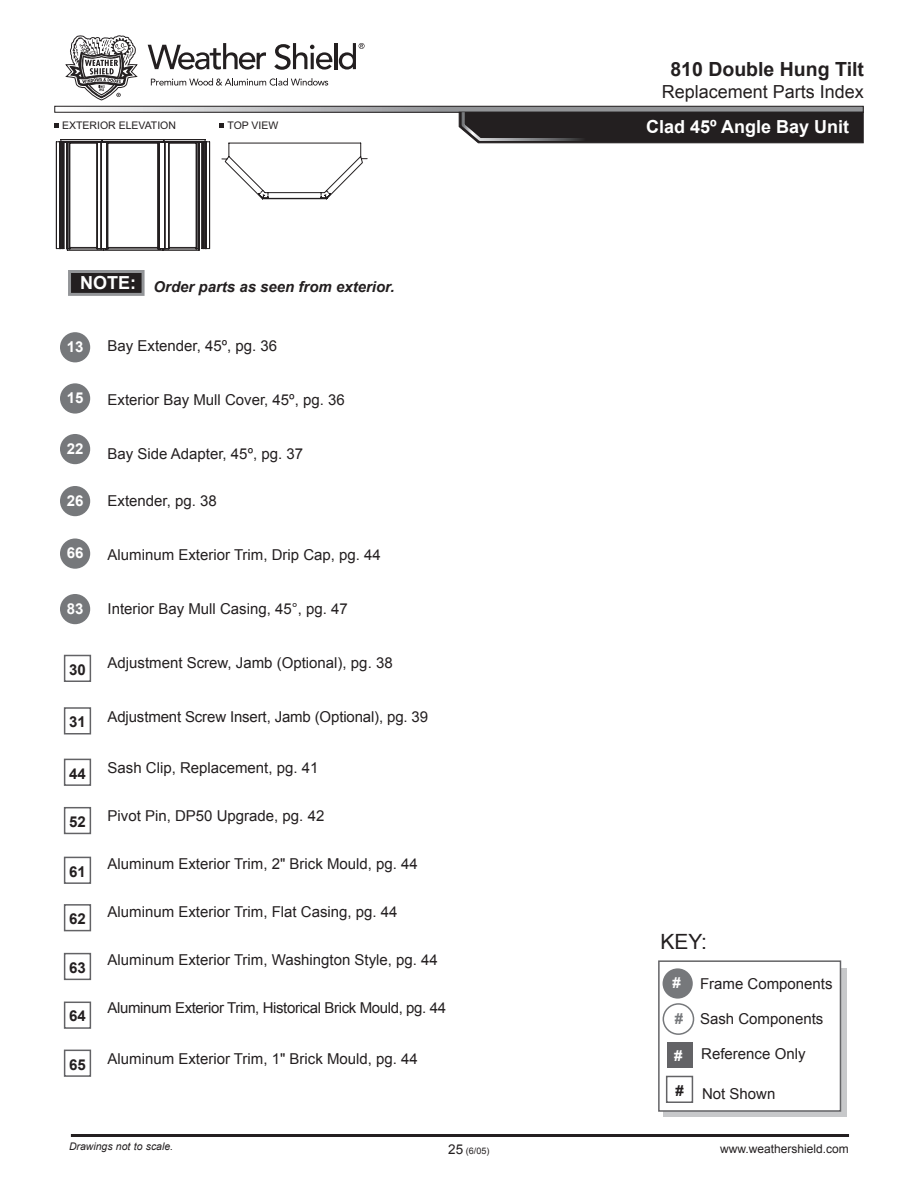
<style>
.page{position:relative;width:918px;height:1188px;background:#fff}
.page>*{position:absolute;margin:0;border:0;box-sizing:border-box;transform-origin:0 0}
.t1{font:21px "Arial";color:#231f20}
.t2{font:700 19.5px "Arial";color:#231f20}
.t3{font:18px "Arial";color:#231f20}
.t4{font:700 18px "Arial";color:#fff}
.t5{font:15px "Arial";color:#231f20}
.t6{font:15px "Arial";letter-spacing:-.025em;color:#231f20}
.t7{font:italic 700 15px "Arial";color:#231f20}
.t8{font:700 15px "Arial";color:#231f20}
.t9{font:700 15px "Arial";color:#fff}
.t10{font:700 15px "Arial";color:#76787b}
.t11{font:12px "Arial";color:#231f20}
.t12{font:10.5px "Arial";color:#231f20}
.t13{font:italic 10.5px "Arial";color:#231f20}
.t14{font:9px "Arial";color:#231f20}
.s1{font-size:13.5px}
</style>
<div class="page">
<hr style="left:71px;top:1134px;width:778px;height:3px;background:#231f20">
<svg style="left:148px;top:43px;width:118px;height:27px"></svg>
<svg style="left:274px;top:43px;width:58px;height:27px"></svg>
<hr style="left:334px;top:43px;width:3px;height:26px;background:#231f20">
<svg style="left:339px;top:43px;width:26px;height:27px"></svg>
<svg style="left:151px;top:78px;width:178px;height:8px"></svg>
<svg style="left:65px;top:35px;width:73px;height:66px"></svg>
<svg style="left:86px;top:108px;width:775px;height:2px"></svg>
<div style="left:55px;top:106px;width:808px;height:6px;border:1px solid #231f20"></div>
<svg style="left:56px;top:139px;width:312px;height:112px"></svg>
<svg style="left:219px;top:124px;width:5px;height:4px"></svg>
<svg style="left:54px;top:123px;width:5px;height:5px"></svg>
<svg style="left:459px;top:109px;width:405px;height:34px;background:#312e2f"></svg>
<div style="left:70px;top:272px;width:73px;height:22px;background:#231f20"></div>
<div style="left:68px;top:270px;width:77px;height:26px;border:3px solid #939598"></div>
<div style="left:60px;top:383px;width:30px;height:31px;background:#76787b;border-radius:50%"></div>
<div style="left:60px;top:332px;width:30px;height:30px;background:#76787b;border-radius:50%"></div>
<div style="left:60px;top:434px;width:30px;height:30px;background:#76787b;border-radius:50%"></div>
<div style="left:60px;top:538px;width:30px;height:31px;background:#76787b;border-radius:50%"></div>
<div style="left:64px;top:759px;width:27px;height:27px;border:2px solid #636366"></div>
<div style="left:64px;top:857px;width:27px;height:27px;border:2px solid #636366"></div>
<div style="left:64px;top:904px;width:27px;height:27px;border:2px solid #636366"></div>
<div style="left:64px;top:953px;width:27px;height:27px;border:2px solid #636366"></div>
<div style="left:64px;top:1002px;width:27px;height:27px;border:2px solid #636366"></div>
<div style="left:64px;top:1050px;width:27px;height:27px;border:2px solid #636366"></div>
<div style="left:64px;top:655px;width:27px;height:27px;border:2px solid #636366"></div>
<div style="left:64px;top:707px;width:27px;height:28px;border:2px solid #636366"></div>
<div style="left:64px;top:807px;width:27px;height:27px;border:2px solid #636366"></div>
<div style="left:663px;top:968px;width:183px;height:149px;background:#c7c8ca"></div>
<div style="left:659px;top:961px;width:181px;height:150px;background:#fff"></div>
<div style="left:658px;top:960px;width:183px;height:152px;border:2px solid #636366"></div>
<div style="left:663px;top:968px;width:30px;height:31px;background:#76787b;border-radius:50%"></div>
<div style="left:663px;top:1003px;width:31px;height:32px;border:2px solid #76787b;border-radius:50%"></div>
<div style="left:667px;top:1042px;width:26px;height:26px;background:#636366"></div>
<div style="left:666px;top:1076px;width:27px;height:27px;border:2px solid #636366"></div>
<div style="left:60px;top:486px;width:30px;height:30px;background:#76787b;border-radius:50%"></div>
<div style="left:60px;top:594px;width:30px;height:30px;background:#76787b;border-radius:50%"></div>
<h2 class="t2" style="left:670px;top:56px;width:195px">810 Double Hung Tilt</h2>
<p class="t3" style="left:662px;top:80px;width:204px">Replacement Parts Index</p>
<p class="t12" style="left:62px;top:121px;width:115px">EXTERIOR ELEVATION</p>
<p class="t12" style="left:228px;top:122px;width:52px">TOP VIEW</p>
<p class="t4" style="left:646px;top:115px;width:204px">Clad 45º Angle Bay Unit</p>
<p class="t7" style="left:80px;top:277px;width:316px"><sup>NOTE:</sup> Order parts as seen from exterior.</p>
<p class="t9" style="left:67px;top:337px;width:18px">13</p>
<p class="t9" style="left:67px;top:388px;width:18px">15</p>
<p class="t9" style="left:67px;top:438px;width:18px">22</p>
<p class="t9" style="left:67px;top:490px;width:18px">26</p>
<p class="t9" style="left:67px;top:543px;width:18px">66</p>
<p class="t9" style="left:67px;top:598px;width:18px">83</p>
<p class="t8" style="left:69px;top:660px;width:18px">30</p>
<p class="t8" style="left:69px;top:712px;width:18px">31</p>
<p class="t8" style="left:69px;top:763px;width:18px">44</p>
<p class="t8" style="left:69px;top:812px;width:18px">52</p>
<p class="t8" style="left:69px;top:861px;width:18px">61</p>
<p class="t8" style="left:69px;top:909px;width:18px">62</p>
<p class="t8" style="left:69px;top:958px;width:18px">63</p>
<p class="t8" style="left:69px;top:1006px;width:18px">64</p>
<p class="t8" style="left:69px;top:1054px;width:18px">65</p>
<p class="t5" style="left:108px;top:336px;width:171px">Bay Extender, 45º, pg. 36</p>
<p class="t5" style="left:108px;top:390px;width:239px">Exterior Bay Mull Cover, 45º, pg. 36</p>
<p class="t5" style="left:108px;top:444px;width:197px">Bay Side Adapter, 45º, pg. 37</p>
<p class="t5" style="left:108px;top:491px;width:111px">Extender, pg. 38</p>
<p class="t5" style="left:108px;top:545px;width:275px">Aluminum Exterior Trim, Drip Cap, pg. 44</p>
<p class="t5" style="left:108px;top:599px;width:242px">Interior Bay Mull Casing, 45°, pg. 47</p>
<p class="t5" style="left:108px;top:653px;width:287px">Adjustment Screw, Jamb (Optional), pg. 38</p>
<p class="t5" style="left:108px;top:707px;width:322px">Adjustment Screw Insert, Jamb (Optional), pg. 39</p>
<p class="t5" style="left:108px;top:758px;width:212px">Sash Clip, Replacement, pg. 41</p>
<p class="t5" style="left:108px;top:806px;width:218px">Pivot Pin, DP50 Upgrade, pg. 42</p>
<p class="t5" style="left:108px;top:854px;width:312px">Aluminum Exterior Trim, 2" Brick Mould, pg. 44</p>
<p class="t5" style="left:108px;top:902px;width:292px">Aluminum Exterior Trim, Flat Casing, pg. 44</p>
<p class="t5" style="left:108px;top:950px;width:332px">Aluminum Exterior Trim, Washington Style, pg. 44</p>
<p class="t6" style="left:108px;top:998px;width:340px">Aluminum Exterior Trim, Historical Brick Mould, pg. 44</p>
<p class="t5" style="left:108px;top:1049px;width:312px">Aluminum Exterior Trim, 1" Brick Mould, pg. 44</p>
<h1 class="t1" style="left:660px;top:928px;width:48px">KEY:</h1>
<p class="t9" style="left:673px;top:973px;width:10px">#</p>
<p class="t10" style="left:675px;top:1009px;width:10px">#</p>
<p class="t5" style="left:700px;top:973px;width:134px">Frame Components</p>
<p class="t5" style="left:700px;top:1009px;width:125px">Sash Components</p>
<p class="t9" style="left:674px;top:1046px;width:10px">#</p>
<p class="t5" style="left:701px;top:1044px;width:106px">Reference Only</p>
<p class="t5" style="left:675px;top:1084px;width:102px"><sup>#</sup> Not Shown</p>
<p class="t13" style="left:69px;top:1139px;width:106px">Drawings not to scale.</p>
<p class="t14" style="left:448px;top:1145px;width:43px"><span class="s1">25</span> (6/05)</p>
<p class="t11" style="left:720px;top:1141px;width:130px">www.weathershield.com</p>
</div>
